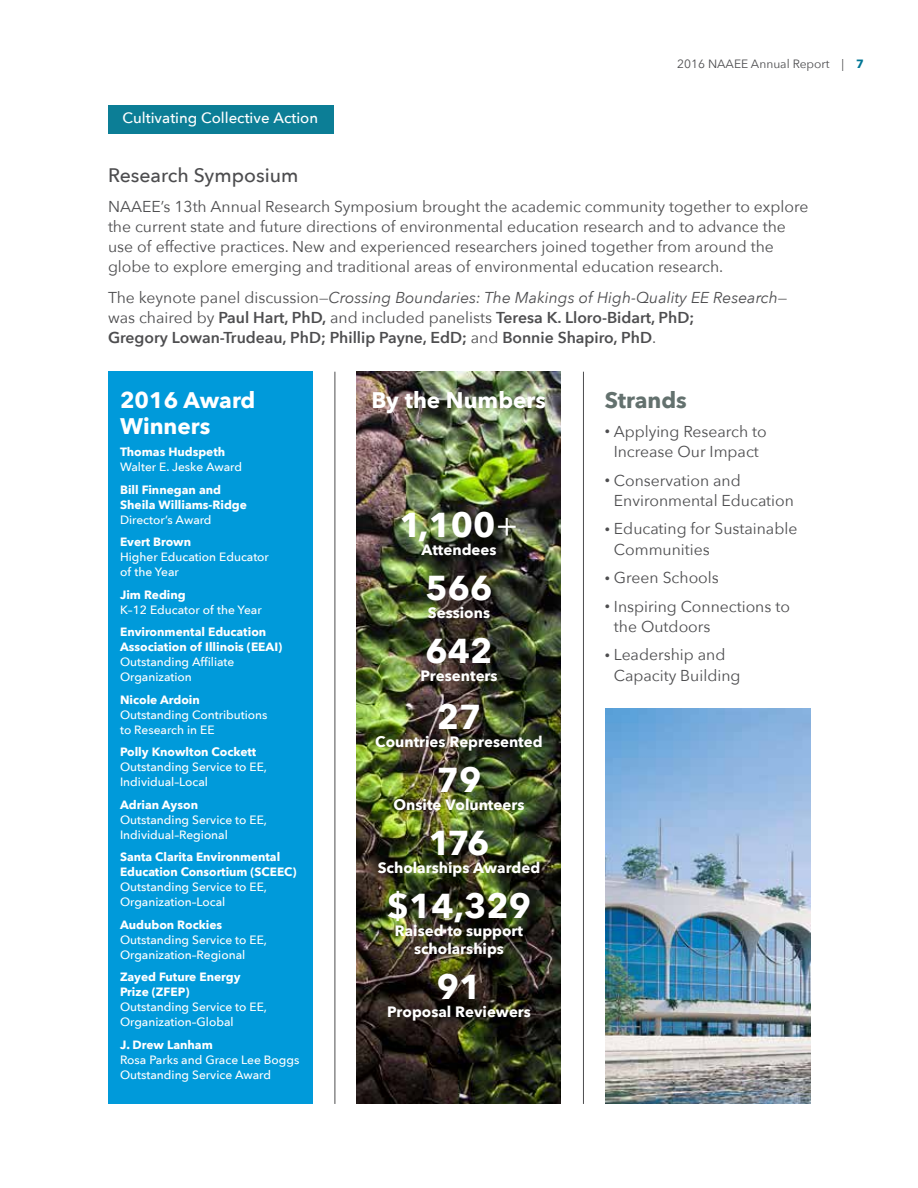
<style>
.page{position:relative;width:918px;height:1188px;background:#fff}
.page>*{position:absolute;margin:0;border:0;box-sizing:border-box;transform-origin:0 0}
.t1{font:700 34.5px "Avenir Next";color:#fff}
.t2{font:700 22.5px/25.5px "Avenir Next";color:#fff}
.t3{font:700 22.5px "Avenir Next";color:#63716e}
.t4{font:500 19.5px "Avenir Next";color:#4d4d4f}
.t5{font:15.75px/20.2px "Avenir Next";color:#4d4d4f}
.t6{font:600 15.75px/20.2px "Avenir Next";color:#4d4d4f}
.t7{font:700 15px/18px "Avenir Next";color:#fff;text-align:center}
.t8{font:500 15px "Avenir Next";color:#fff}
.t9{font:500 12px/15px "Avenir Next";color:#fff}
.t10{font:700 12px/15px "Avenir Next";color:#fff}
.t11{font:12px "Avenir Next";color:#4d4d4f}
.s1{font-weight:700;color:#007695}
.s2{font-weight:400}
.s3{font-weight:400;font-style:italic}
.s4{font-weight:200;font-size:10.5px}
</style>
<div class="page">
<img style="left:356px;top:372px;width:205px;height:732px">
<img style="left:606px;top:708px;width:204px;height:396px">
<div style="left:108px;top:372px;width:204px;height:732px;background:#009ada"></div>
<hr style="left:335px;top:372px;width:1px;height:732px;background:#4d4d4f">
<hr style="left:583px;top:372px;width:1px;height:732px;background:#4d4d4f">
<div style="left:108px;top:105px;width:226px;height:28px;background:#0c7e96"></div>
<p class="t8" style="left:123px;top:109px;width:197px">Cultivating Collective Action</p>
<p class="t11" style="left:677px;top:57px;width:188px">2016 NAAEE Annual Report | <span class="s1">7</span></p>
<p class="t4" style="left:108px;top:163px;width:192px">Research Symposium</p>
<p class="t5" style="left:108px;top:197px;width:702px">NAAEE’s 13th Annual Research Symposium brought the academic community together to explore the current state and future directions of environmental education research and to advance the use of effective practices. New and experienced researchers joined together from around the globe to explore emerging and traditional areas of environmental education research.</p>
<p class="t6" style="left:108px;top:287px;width:681px"><span class="s2">The keynote panel discussion—</span><span class="s3">Crossing Boundaries: The Makings of High-Quality EE Research</span><span class="s2">— was chaired by</span> Paul Hart, PhD, <span class="s2">and included panelists</span> Teresa K. Lloro-Bidart, PhD;<br>Gregory Lowan-Trudeau, PhD; Phillip Payne, EdD; <span class="s2">and</span> Bonnie Shapiro, PhD<span class="s2">.</span></p>
<h2 class="t2" style="left:120px;top:388px;width:137px">2016 Award<br>Winners</h2>
<p class="t10" style="left:120px;top:445px;width:107px">Thomas Hudspeth</p>
<p class="t9" style="left:120px;top:460px;width:123px">Walter E. Jeske Award</p>
<p class="t10" style="left:120px;top:482px;width:128px">Bill Finnegan and<br>Sheila Williams-Ridge</p>
<p class="t9" style="left:120px;top:512px;width:93px">Director’s Award</p>
<p class="t10" style="left:120px;top:535px;width:73px">Evert Brown</p>
<p class="t9" style="left:120px;top:550px;width:150px">Higher Education Educator of the Year</p>
<p class="t10" style="left:120px;top:587px;width:67px">Jim Reding</p>
<p class="t9" style="left:120px;top:602px;width:143px">K–12 Educator of the Year</p>
<p class="t10" style="left:120px;top:625px;width:164px">Environmental Education<br>Association of Illinois (EEAI)</p>
<p class="t9" style="left:120px;top:655px;width:116px">Outstanding Affiliate<br>Organization</p>
<p class="t10" style="left:120px;top:692px;width:81px">Nicole Ardoin</p>
<p class="t9" style="left:120px;top:707px;width:149px">Outstanding Contributions to Research in EE</p>
<p class="t10" style="left:120px;top:745px;width:138px">Polly Knowlton Cockett</p>
<p class="t9" style="left:120px;top:760px;width:148px">Outstanding Service to EE,<br>Individual–Local</p>
<p class="t10" style="left:120px;top:797px;width:80px">Adrian Ayson</p>
<p class="t9" style="left:120px;top:812px;width:148px">Outstanding Service to EE,<br>Individual–Regional</p>
<p class="t10" style="left:120px;top:850px;width:178px">Santa Clarita Environmental<br>Education Consortium (SCEEC)</p>
<p class="t9" style="left:120px;top:880px;width:148px">Outstanding Service to EE,<br>Organization–Local</p>
<p class="t10" style="left:120px;top:917px;width:104px">Audubon Rockies</p>
<p class="t9" style="left:120px;top:932px;width:148px">Outstanding Service to EE,<br>Organization–Regional</p>
<p class="t10" style="left:120px;top:970px;width:122px">Zayed Future Energy<br>Prize (ZFEP)</p>
<p class="t9" style="left:120px;top:1000px;width:148px">Outstanding Service to EE,<br>Organization–Global</p>
<p class="t10" style="left:120px;top:1037px;width:94px">J. Drew Lanham</p>
<p class="t9" style="left:120px;top:1052px;width:181px">Rosa Parks and Grace Lee Boggs<br>Outstanding Service Award</p>
<h2 class="t2" style="left:371px;top:388px;width:176px">By the Numbers</h2>
<h2 class="t3" style="left:605px;top:387px;width:84px">Strands</h2>
<p class="t5" style="left:605px;top:421px;width:164px;text-align:center"><span class="s4">•</span> Applying Research to<br>Increase Our Impact</p>
<p class="t5" style="left:614px;top:470px;width:181px;text-indent:-9px"><span class="s4">•</span> Conservation and<br>Environmental Education</p>
<p class="t5" style="left:614px;top:519px;width:185px;text-indent:-9px"><span class="s4">•</span> Educating for Sustainable<br>Communities</p>
<p class="t5" style="left:605px;top:568px;width:116px"><span class="s4">•</span> Green Schools</p>
<p class="t5" style="left:614px;top:596px;width:178px;text-indent:-9px"><span class="s4">•</span> Inspiring Connections to the Outdoors</p>
<p class="t5" style="left:614px;top:645px;width:128px;text-indent:-9px"><span class="s4">•</span> Leadership and<br>Capacity Building</p>
<h1 class="t1" style="left:399px;top:504px;width:121px">1,100<span class="s2">+</span></h1>
<p class="t7" style="left:421px;top:540px;width:77px">Attendees</p>
<h1 class="t1" style="left:426px;top:567px;width:68px">566</h1>
<p class="t7" style="left:428px;top:603px;width:64px">Sessions</p>
<h1 class="t1" style="left:426px;top:630px;width:68px">642</h1>
<p class="t7" style="left:420px;top:666px;width:79px">Presenters</p>
<h1 class="t1" style="left:437px;top:696px;width:46px">27</h1>
<p class="t7" style="left:375px;top:732px;width:169px">Countries Represented</p>
<h1 class="t1" style="left:437px;top:759px;width:46px">79</h1>
<p class="t7" style="left:394px;top:795px;width:132px">Onsite Volunteers</p>
<h1 class="t1" style="left:429px;top:822px;width:62px">176</h1>
<p class="t7" style="left:378px;top:858px;width:164px">Scholarships Awarded</p>
<h1 class="t1" style="left:387px;top:885px;width:146px">$14,329</h1>
<p class="t7" style="left:395px;top:921px;width:130px">Raised to support scholarships</p>
<h1 class="t1" style="left:437px;top:966px;width:46px">91</h1>
<p class="t7" style="left:387px;top:1002px;width:145px">Proposal Reviewers</p>
</div>
